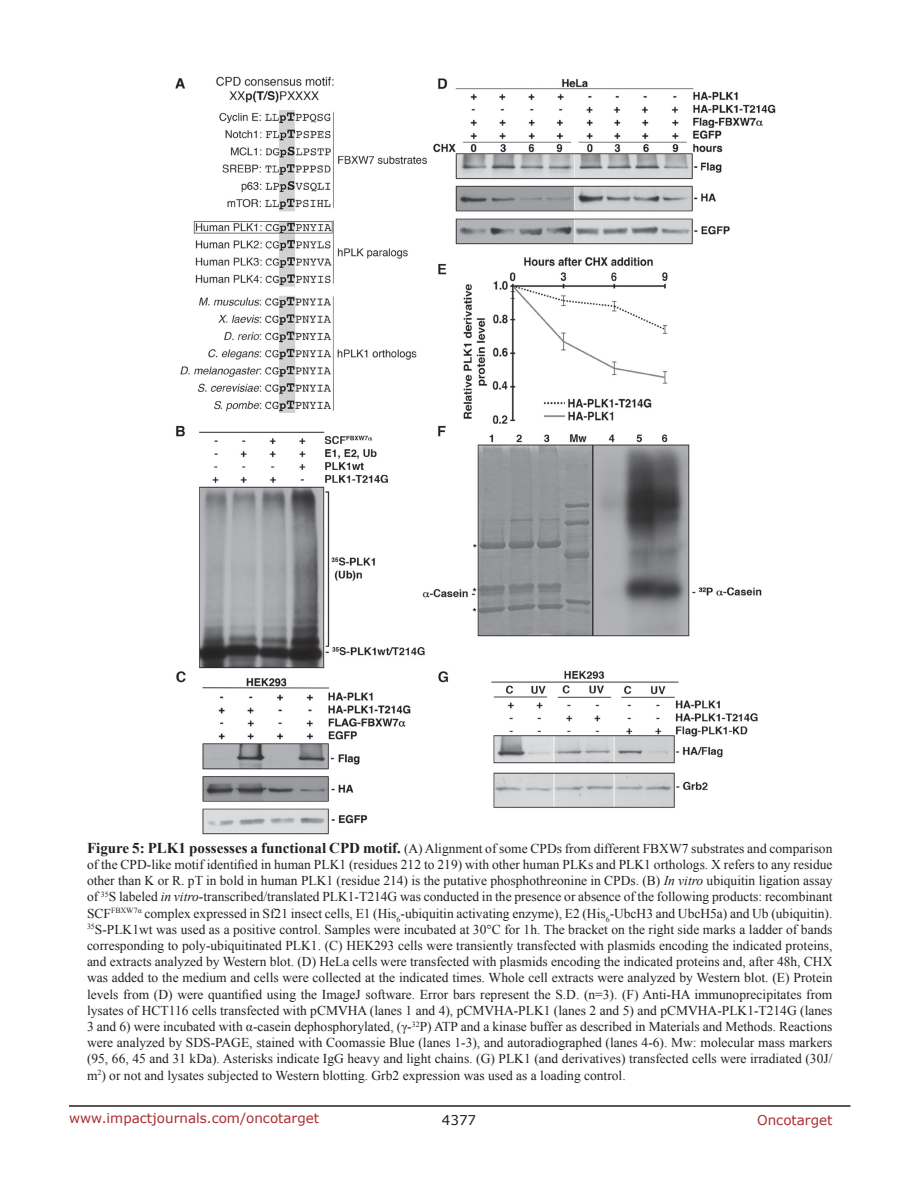
<style>
.page{position:relative;width:918px;height:1188px;background:#fff}
.page>*{position:absolute;margin:0;border:0;box-sizing:border-box;transform-origin:0 0}
.FigureText{font:13.5px/16.2px "Times New Roman";color:#221f22;text-align:justify}
.t1{font:13.5px "Verdana";color:#ac2b31}
.t2{font:13.5px "Verdana";color:#221f22}
.s1{font-weight:700;font-size:15px}
.s2{font-style:italic}
.s3{color:#231f20}
</style>
<div class="page">
<hr style="left:69px;top:1105px;width:781px;height:2px;background:#231f20">
<img style="left:175px;top:76px;width:601px;height:759px">
<p class="FigureText" style="left:87px;top:840px;width:747px"><span class="s1">Figure 5: PLK1 possesses a functional CPD motif.</span> (A) Alignment of some CPDs from different FBXW7 substrates and comparison of the CPD-like motif identified in human PLK1 (residues 212 to 219) with other human PLKs and PLK1 orthologs. X refers to any residue other than K or R. pT in bold in human PLK1 (residue 214) is the putative phosphothreonine in CPDs. (B) <span class="s2">In vitro</span> ubiquitin ligation assay of <sup>35</sup>S labeled <span class="s2">in vitro</span>-transcribed/translated PLK1-T214G was conducted in the presence or absence of the following products: recombinant SCF<sup>FBXW7α</sup> complex expressed in Sf21 insect cells, E1 (His<sub>6</sub>-ubiquitin activating enzyme), E2 (His<sub>6</sub>-UbcH3 and UbcH5a) and Ub (ubiquitin).<br><sup>35</sup>S-PLK1wt was used as a positive control. Samples were incubated at 30°C for 1h. The bracket on the right side marks a ladder of bands corresponding to poly-ubiquitinated PLK1. (C) HEK293 cells were transiently transfected with plasmids encoding the indicated proteins, and extracts analyzed by Western blot. (D) HeLa cells were transfected with plasmids encoding the indicated proteins and, after 48h, CHX was added to the medium and cells were collected at the indicated times. Whole cell extracts were analyzed by Western blot. (E) Protein levels from (D) were quantified using the ImageJ software. Error bars represent the S.D. (n=3). (F) Anti-HA immunoprecipitates from <span class="s3">lysates of</span> HCT116 cells transfected with pCMVHA (lanes 1 and 4), pCMVHA-PLK1 (lanes 2 and 5) and pCMVHA-PLK1-T214G (lanes 3 and 6) were incubated with α-casein dephosphorylated, (γ-<sup>32</sup>P) ATP and a kinase buffer as described in Materials and Methods. Reactions were analyzed by SDS-PAGE, stained with Coomassie Blue (lanes 1-3), and autoradiographed (lanes 4-6). Mw: molecular mass markers (95, 66, 45 and 31 kDa). Asterisks indicate IgG heavy and light chains. (G) PLK1 (and derivatives) transfected cells were irradiated (30J/ m<sup>2</sup>) or not and lysates subjected to Western blotting. Grb2 expression was used as a loading control.</p>
<p class="t1" style="left:69px;top:1109px;width:252px">www.impactjournals.com/oncotarget</p>
<p class="t2" style="left:442px;top:1111px;width:36px">4377</p>
<p class="t1" style="left:757px;top:1111px;width:77px">Oncotarget</p>
</div>
